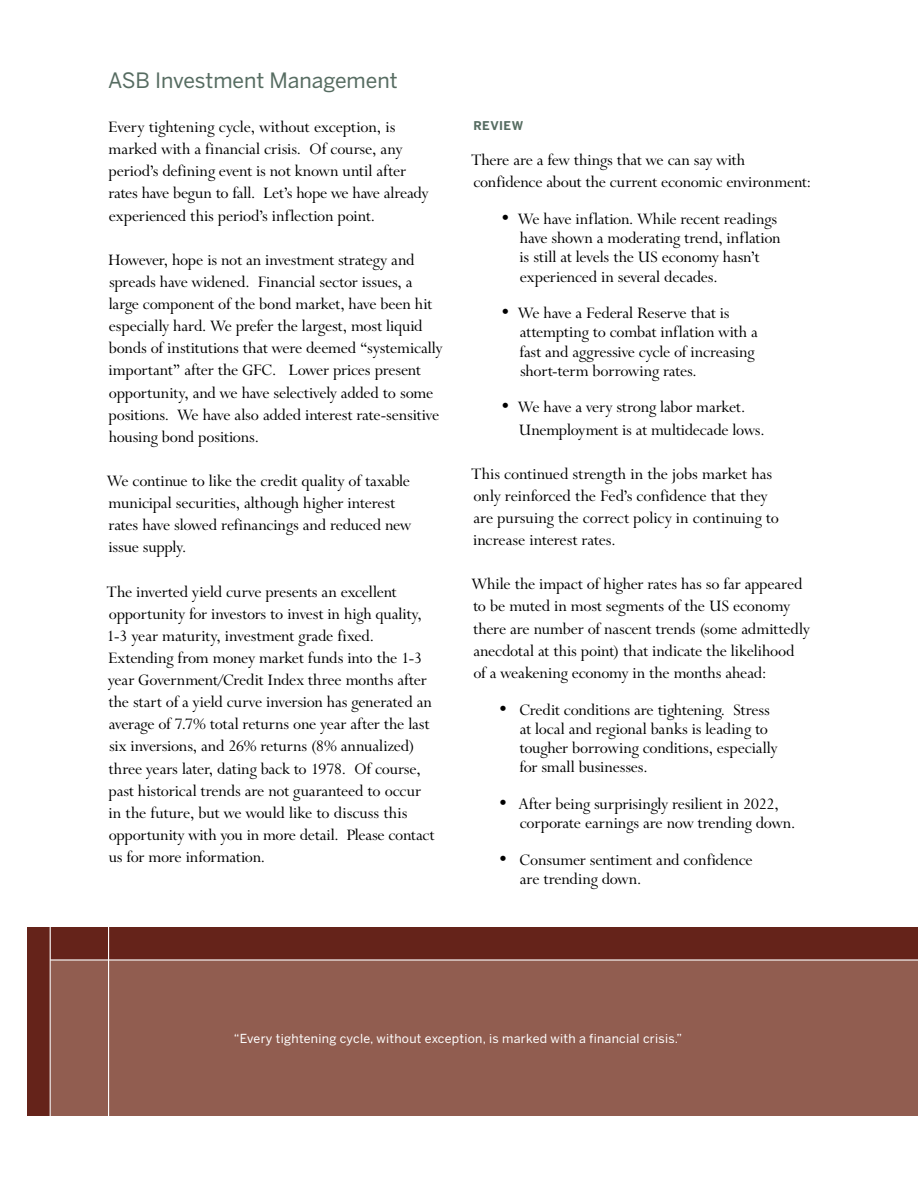
<style>
.page{position:relative;width:918px;height:1188px;background:#fff}
.page>*{position:absolute;margin:0;border:0;box-sizing:border-box;transform-origin:0 0}
.t1{font:21px "Benton Sans";color:#566c61}
.t2{font:18px/22px "Lapidary 333 BT";letter-spacing:-.005em;color:#000}
.t3{font:12.3px "Benton Sans";letter-spacing:.02em;color:#fff}
.t4{font:700 12px "Benton Sans";letter-spacing:.035em;color:#566c61}
</style>
<div class="page">
<div style="left:30px;top:928px;width:888px;height:127px;background:#65231a"></div>
<div style="left:30px;top:960px;width:888px;height:156px;background:#915d50"></div>
<div style="left:27px;top:928px;width:24px;height:188px;background:#65231a"></div>
<hr style="left:108px;top:911px;width:1px;height:277px;background:#fff">
<hr style="left:50px;top:881px;width:1px;height:300px;background:#fff">
<hr style="left:50px;top:959px;width:868px;height:2px;background:#fff">
<p class="t1" style="left:108px;top:68px;width:291px">ASB Investment Management</p>
<p class="t2" style="left:108px;top:116px;width:322px">Every tightening cycle, without exception, is marked with a financial crisis. Of course, any period’s defining event is not known until after rates have begun to fall. Let’s hope we have already experienced this period’s inflection point.</p>
<p class="t2" style="left:108px;top:249px;width:336px">However, hope is not an investment strategy and spreads have widened. Financial sector issues, a large component of the bond market, have been hit especially hard. We prefer the largest, most liquid bonds of institutions that were deemed “systemically important” after the GFC. Lower prices present opportunity, and we have selectively added to some positions. We have also added interest rate-sensitive housing bond positions.</p>
<p class="t2" style="left:107px;top:470px;width:305px">We continue to like the credit quality of taxable municipal securities, although higher interest rates have slowed refinancings and reduced new issue supply.</p>
<p class="t2" style="left:106px;top:581px;width:329px">The inverted yield curve presents an excellent opportunity for investors to invest in high quality, 1-3 year maturity, investment grade fixed.<br>Extending from money market funds into the 1-3 year Government/Credit Index three months after the start of a yield curve inversion has generated an average of 7.7% total returns one year after the last six inversions, and 26% returns (8% annualized) three years later, dating back to 1978. Of course, past historical trends are not guaranteed to occur in the future, but we would like to discuss this opportunity with you in more detail. Please contact us for more information.</p>
<p class="t4" style="left:473px;top:119px;width:51px">REVIEW</p>
<p class="t2" style="left:471px;top:149px;width:341px">There are a few things that we can say with confidence about the current economic environment:</p>
<p class="t2" style="left:520px;top:210px;width:263px;line-height:19px;text-indent:-19px">• We have inflation. While recent readings have shown a moderating trend, inflation is still at levels the US economy hasn’t experienced in several decades.</p>
<p class="t2" style="left:520px;top:304px;width:240px;line-height:19px;text-indent:-19px">• We have a Federal Reserve that is attempting to combat inflation with a fast and aggressive cycle of increasing short-term borrowing rates.</p>
<p class="t2" style="left:519px;top:396px;width:247px;text-indent:-19px">• We have a very strong labor market.<br>Unemployment is at multidecade lows.</p>
<p class="t2" style="left:471px;top:463px;width:309px">This continued strength in the jobs market has only reinforced the Fed’s confidence that they are pursuing the correct policy in continuing to increase interest rates.</p>
<p class="t2" style="left:472px;top:573px;width:339px">While the impact of higher rates has so far appeared to be muted in most segments of the US economy there are number of nascent trends (some admittedly anecdotal at this point) that indicate the likelihood of a weakening economy in the months ahead:</p>
<p class="t2" style="left:520px;top:700px;width:259px;line-height:19px;text-indent:-22px">• Credit conditions are tightening. Stress at local and regional banks is leading to tougher borrowing conditions, especially for small businesses.</p>
<p class="t2" style="left:520px;top:794px;width:277px;line-height:19px;text-indent:-22px">• After being surprisingly resilient in 2022, corporate earnings are now trending down.</p>
<p class="t2" style="left:520px;top:850px;width:234px;line-height:19px;text-indent:-22px">• Consumer sentiment and confidence are trending down.</p>
<p class="t3" style="left:234px;top:1031px;width:450px">“Every tightening cycle, without exception, is marked with a financial crisis.”</p>
</div>
